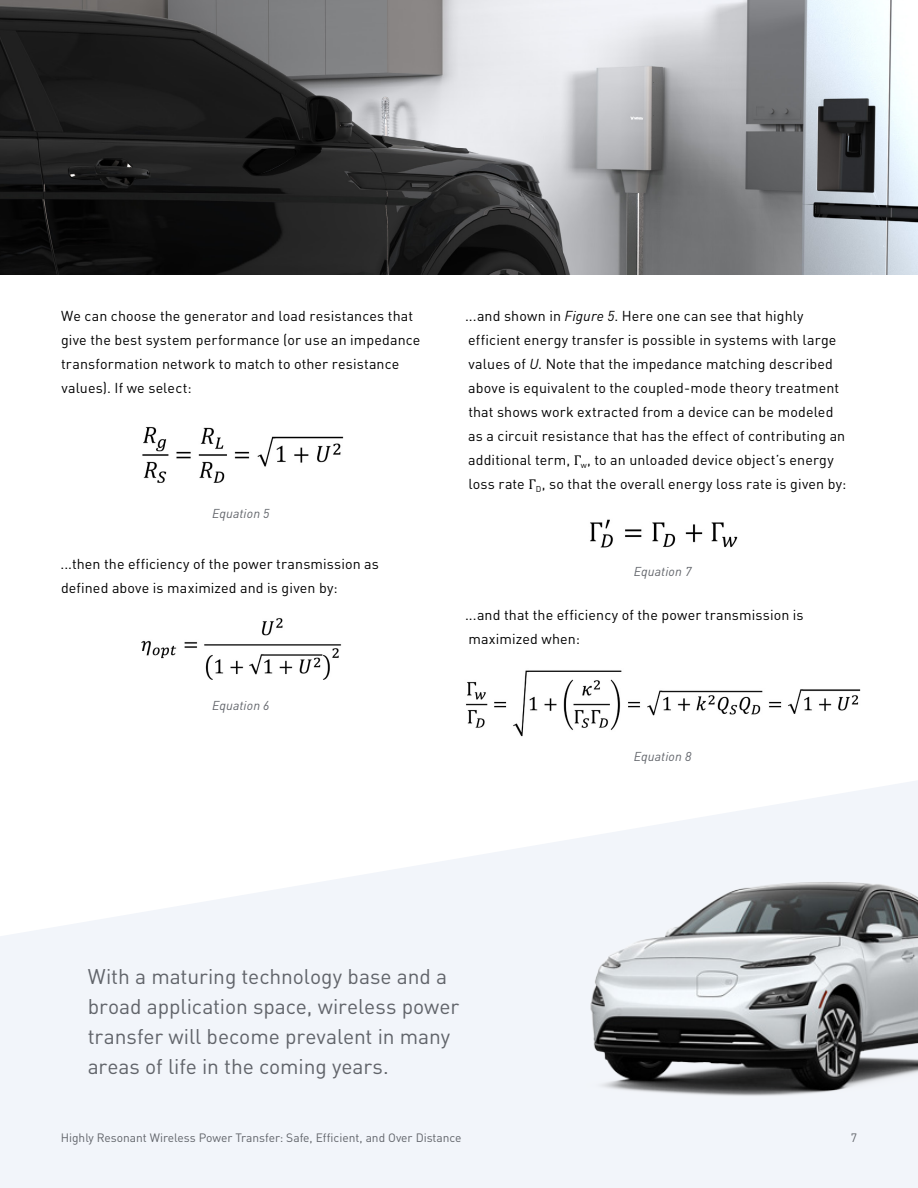
<style>
.page{position:relative;width:918px;height:1188px;background:#fff}
.page>*{position:absolute;margin:0;border:0;box-sizing:border-box;transform-origin:0 0}
.t1{font:21px/30px "DINOT";letter-spacing:-.005em;color:#61646a}
.t2{font:14.25px/24px "DINOT";letter-spacing:.01em;color:#000}
.t3{font:italic 12.75px "DINOT";letter-spacing:.01em;color:#61646a}
.t4{font:12px "DINOT";color:#61646a}
.s1{font-style:italic}
.s2{font-family:"Cambria Math"}
</style>
<div class="page">
<svg style="left:0;top:781px;width:918px;height:407px;fill:#f2f5fa"></svg>
<img style="left:141px;top:618px;width:201px;height:62px">
<img style="left:590px;top:519px;width:148px;height:29px">
<img style="left:466px;top:670px;width:395px;height:67px">
<img style="left:0;top:0;width:918px;height:274px">
<img style="left:142px;top:427px;width:202px;height:56px">
<img style="left:578px;top:881px;width:340px;height:217px">
<p class="t2" style="left:61px;top:303px;width:361px">We can choose the generator and load resistances that give the best system performance (or use an impedance transformation network to match to other resistance values). If we select:</p>
<p class="t3" style="left:212px;top:506px;width:59px">Equation 5</p>
<p class="t2" style="left:60px;top:552px;width:320px">...then the efficiency of the power transmission as defined above is maximized and is given by:</p>
<p class="t3" style="left:212px;top:697px;width:59px">Equation 6</p>
<p class="t2" style="left:465px;top:303px;width:383px">...and shown in <span class="s1">Figure 5</span>. Here one can see that highly efficient energy transfer is possible in systems with large values of <span class="s1">U</span>. Note that the impedance matching described above is equivalent to the coupled-mode theory treatment that shows work extracted from a device can be modeled as a circuit resistance that has the effect of contributing an additional term, <span class="s2">Γ</span><sub>w</sub>, to an unloaded device object’s energy loss rate <span class="s2">Γ</span><sub>D</sub>, so that the overall energy loss rate is given by:</p>
<p class="t3" style="left:634px;top:563px;width:59px">Equation 7</p>
<p class="t2" style="left:465px;top:603px;width:340px">...and that the efficiency of the power transmission is maximized when:</p>
<p class="t3" style="left:634px;top:748px;width:59px">Equation 8</p>
<h1 class="t1" style="left:88px;top:961px;width:373px">With a maturing technology base and a broad application space, wireless power transfer will become prevalent in many areas of life in the coming years.</h1>
<p class="t4" style="left:61px;top:1130px;width:402px">Highly Resonant Wireless Power Transfer: Safe, Efficient, and Over Distance</p>
<p class="t4" style="left:851px;top:1130px;width:8px">7</p>
</div>
